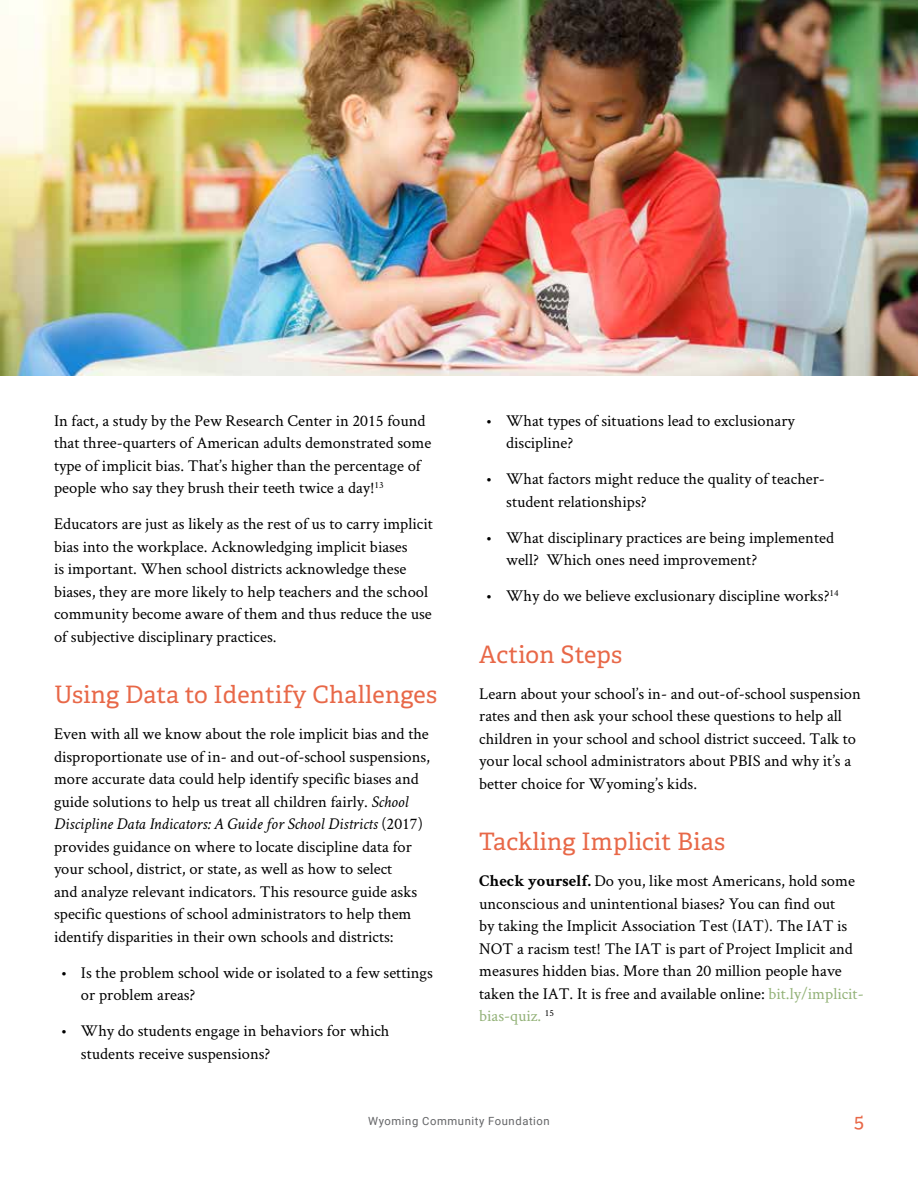
<style>
.page{position:relative;width:918px;height:1188px;background:#fff}
.page>*{position:absolute;margin:0;border:0;box-sizing:border-box;transform-origin:0 0}
.t1{font:24px "Adelle";letter-spacing:.01em;color:#e86848}
.t2{font:19.5px "Adelle";color:#e86848}
.t3{font:16.5px/22.5px "Crimson Text";color:#000}
.t4{font:11.25px "Roboto";letter-spacing:.05em;color:#636466}
.s1{font-style:italic}
.s2{font-weight:700}
.s3{color:#93b278}
</style>
<div class="page">
<img style="left:0;top:0;width:918px;height:376px">
<p class="t3" style="left:54px;top:408px;width:379px">In fact, a study by the Pew Research Center in 2015 found that three-quarters of American adults demonstrated some type of implicit bias. That’s higher than the percentage of people who say they brush their teeth twice a day!<sup>13</sup></p>
<p class="t3" style="left:54px;top:512px;width:380px">Educators are just as likely as the rest of us to carry implicit bias into the workplace. Acknowledging implicit biases<br>is important. When school districts acknowledge these biases, they are more likely to help teachers and the school community become aware of them and thus reduce the use of subjective disciplinary practices.</p>
<h1 class="t1" style="left:54px;top:677px;width:385px">Using Data to Identify Challenges</h1>
<p class="t3" style="left:54px;top:722px;width:378px">Even with all we know about the role implicit bias and the disproportionate use of in- and out-of-school suspensions, more accurate data could help identify specific biases and guide solutions to help us treat all children fairly. <span class="s1">School Discipline Data Indicators: A Guide for School Districts</span> (2017) provides guidance on where to locate discipline data for your school, district, or state, as well as how to select<br>and analyze relevant indicators. This resource guide asks specific questions of school administrators to help them identify disparities in their own schools and districts:</p>
<p class="t3" style="left:81px;top:960px;width:353px;text-indent:-20px">• Is the problem school wide or isolated to a few settings or problem areas?</p>
<p class="t3" style="left:81px;top:1019px;width:310px;text-indent:-20px">• Why do students engage in behaviors for which students receive suspensions?</p>
<p class="t3" style="left:506px;top:408px;width:290px;text-indent:-20px">• What types of situations lead to exclusionary discipline?</p>
<p class="t3" style="left:506px;top:467px;width:320px;text-indent:-20px">• What factors might reduce the quality of teacher&shy;student relationships?</p>
<p class="t3" style="left:506px;top:526px;width:329px;text-indent:-20px">• What disciplinary practices are being implemented well? Which ones need improvement?</p>
<p class="t3" style="left:486px;top:584px;width:354px">• Why do we believe exclusionary discipline works?<sup>14</sup></p>
<h1 class="t1" style="left:479px;top:637px;width:144px">Action Steps</h1>
<p class="t3" style="left:479px;top:681px;width:383px">Learn about your school’s in- and out-of-school suspension rates and then ask your school these questions to help all children in your school and school district succeed. Talk to your local school administrators about PBIS and why it’s a better choice for Wyoming’s kids.</p>
<h1 class="t1" style="left:479px;top:824px;width:247px">Tackling Implicit Bias</h1>
<p class="t3" style="left:479px;top:869px;width:386px"><span class="s2">Check yourself.</span> Do you, like most Americans, hold some unconscious and unintentional biases? You can find out<br>by taking the Implicit Association Test (IAT). The IAT is NOT a racism test! The IAT is part of Project Implicit and measures hidden bias. More than 20 million people have taken the IAT. It is free and available online: <span class="s3">bit.ly/implicit&shy;bias-quiz.</span> <sup>15</sup></p>
<p class="t4" style="left:368px;top:1113px;width:183px">Wyoming Community Foundation</p>
<p class="t2" style="left:854px;top:1107px;width:11px">5</p>
</div>
